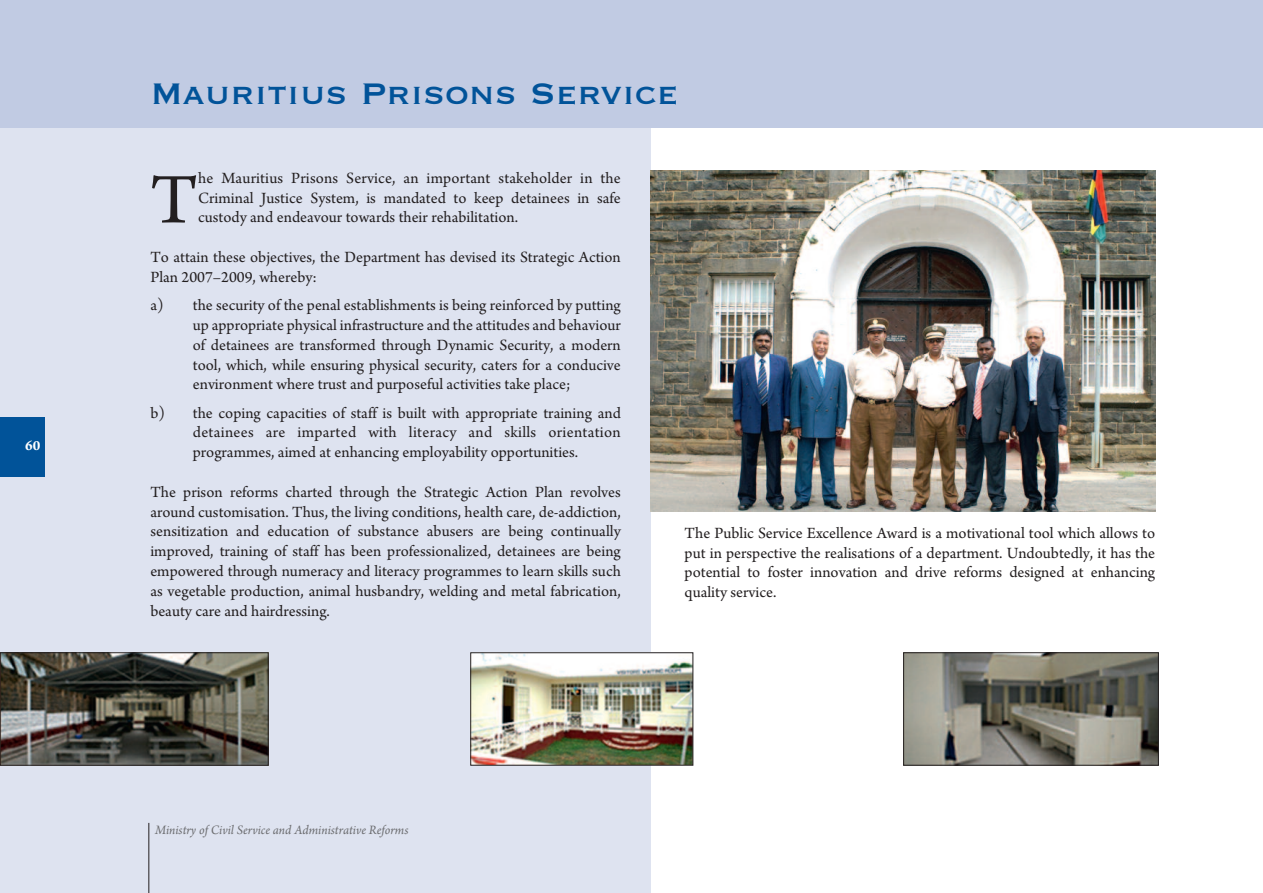
<style>
.page{position:relative;width:1263px;height:893px;background:#fff}
.page>*{position:absolute;margin:0;border:0;box-sizing:border-box;transform-origin:0 0}
.t1{font:74.85px "Arno Pro";color:#231f20}
.t2{font:39px "Copperplate";color:#015399}
.t3{font:16.5px/19.8px "Arno Pro";color:#231f20;text-align:justify}
.t4{font:700 15px "Arno Pro";color:#fff}
.t5{font:italic 13.5px "Arno Pro";color:#6c6d70}
</style>
<div class="page">
<div style="left:0;top:0;width:651px;height:893px;background:#dee3f0"></div>
<div style="left:0;top:417px;width:45px;height:60px;background:#015399"></div>
<hr style="left:149px;top:823px;width:1px;height:70px;background:#231f20">
<div style="left:0;top:0;width:1263px;height:128px;background:#c1cbe3"></div>
<img style="left:651px;top:170px;width:504px;height:342px">
<img style="left:2px;top:655px;width:264px;height:108px">
<div style="left:0;top:653px;width:268px;height:112px;border:1px solid #231f20"></div>
<img style="left:472px;top:655px;width:219px;height:108px">
<div style="left:470px;top:653px;width:223px;height:112px;border:1px solid #231f20"></div>
<img style="left:905px;top:655px;width:251px;height:108px">
<div style="left:903px;top:653px;width:255px;height:112px;border:1px solid #231f20"></div>
<p class="t4" style="left:25px;top:440px;width:17px">60</p>
<h2 class="t2" style="left:150px;top:68px;width:530px">Mauritius Prisons Service</h2>
<h1 class="t1" style="left:150px;top:172px;width:50px">T</h1>
<p class="t3" style="left:198px;top:169px;width:424px">he Mauritius Prisons Service, an important stakeholder in the Criminal Justice System, is mandated to keep detainees in safe custody and endeavour towards their rehabilitation.</p>
<p class="t3" style="left:150px;top:249px;width:472px">To attain these objectives, the Department has devised its Strategic Action<br>Plan 2007–2009, whereby:</p>
<p class="t3" style="left:193px;top:297px;width:429px;text-indent:-43px">a) the security of the penal establishments is being reinforced by putting up appropriate physical infrastructure and the attitudes and behaviour of detainees are transformed through Dynamic Security, a modern tool, which, while ensuring physical security, caters for a conducive environment where trust and purposeful activities take place;</p>
<p class="t3" style="left:193px;top:404px;width:429px;text-indent:-43px">b) the coping capacities of staff is built with appropriate training and detainees are imparted with literacy and skills orientation programmes, aimed at enhancing employability opportunities.</p>
<p class="t3" style="left:150px;top:483px;width:472px">The prison reforms charted through the Strategic Action Plan revolves around customisation. Thus, the living conditions, health care, de-addiction, sensitization and education of substance abusers are being continually improved, training of staff has been professionalized, detainees are being empowered through numeracy and literacy programmes to learn skills such as vegetable production, animal husbandry, welding and metal fabrication, beauty care and hairdressing.</p>
<p class="t3" style="left:685px;top:524px;width:472px">The Public Service Excellence Award is a motivational tool which allows to put in perspective the realisations of a department. Undoubtedly, it has the potential to foster innovation and drive reforms designed at enhancing quality service.</p>
<p class="t5" style="left:155px;top:824px;width:255px">Ministry of Civil Service and Administrative Reforms</p>
</div>
